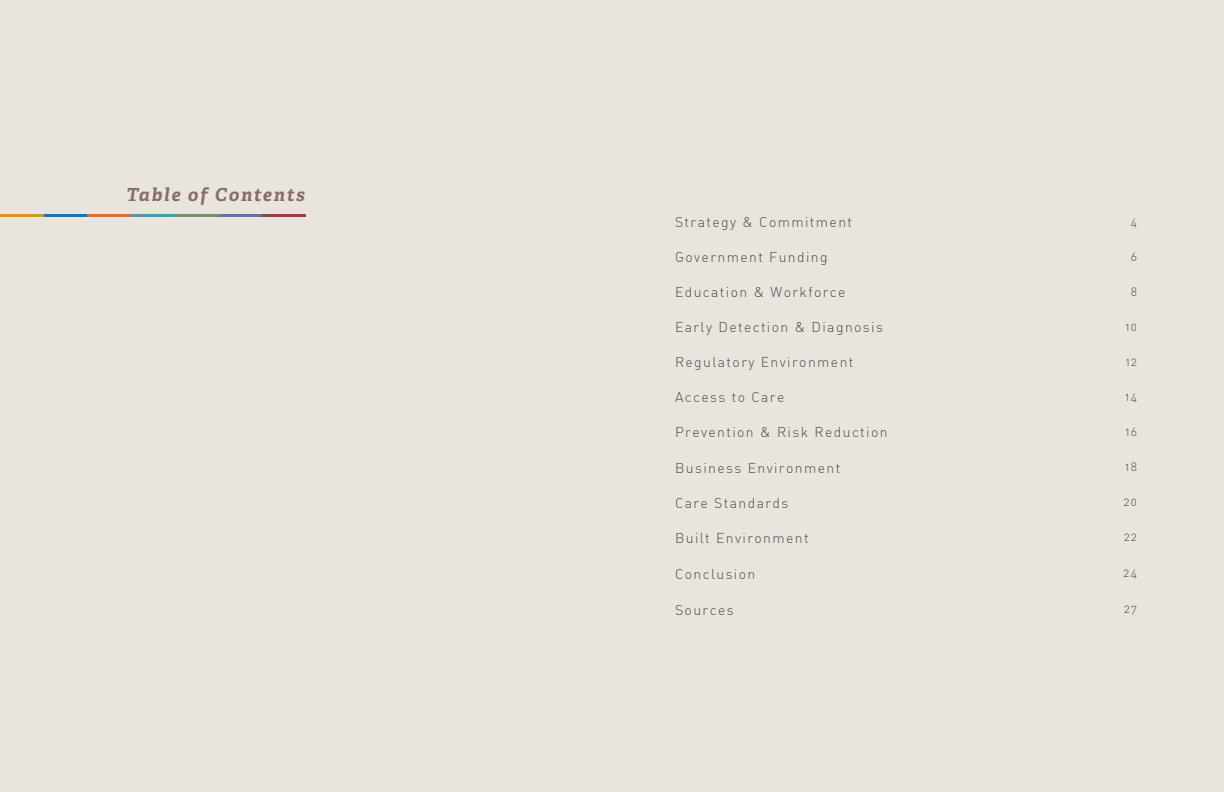
<style>
.page{position:relative;width:1224px;height:792px;background:#fff}
.page>*{position:absolute;margin:0;border:0;box-sizing:border-box;transform-origin:0 0}
.t1{font:italic 700 18px "Adelle PE";letter-spacing:.1em;color:#634546}
.t2{font:300 14px "DIN Alternate";letter-spacing:.1em;color:#4a4f4c}
.t3{font:300 12px "DIN Alternate";letter-spacing:.1em;color:#4a4f4c}
</style>
<div class="page">
<div style="left:0;top:0;width:612px;height:792px;background:#eae4de"></div>
<div style="left:612px;top:0;width:612px;height:792px;background:#eae4de"></div>
<hr style="left:219px;top:214px;width:43px;height:3px;background:#687399">
<hr style="left:262px;top:214px;width:44px;height:3px;background:#8c4445">
<hr style="left:175px;top:214px;width:44px;height:3px;background:#74926b">
<hr style="left:131px;top:214px;width:44px;height:3px;background:#5496a6">
<hr style="left:88px;top:214px;width:43px;height:3px;background:#ce7549">
<hr style="left:44px;top:214px;width:43px;height:3px;background:#2173a6">
<hr style="left:0;top:214px;width:44px;height:3px;background:#ce9829">
<p class="t1" style="left:126px;top:181px;width:180px">Table of Contents</p>
<p class="t2" style="left:675px;top:214px;width:179px">Strategy &amp; Commitment</p>
<p class="t2" style="left:675px;top:249px;width:154px">Government Funding</p>
<p class="t2" style="left:675px;top:284px;width:172px">Education &amp; Workforce</p>
<p class="t2" style="left:675px;top:319px;width:210px">Early Detection &amp; Diagnosis</p>
<p class="t2" style="left:675px;top:354px;width:180px">Regulatory Environment</p>
<p class="t2" style="left:675px;top:389px;width:111px">Access to Care</p>
<p class="t2" style="left:675px;top:424px;width:214px">Prevention &amp; Risk Reduction</p>
<p class="t2" style="left:675px;top:459px;width:167px">Business Environment</p>
<p class="t2" style="left:675px;top:494px;width:115px">Care Standards</p>
<p class="t2" style="left:675px;top:529px;width:135px">Built Environment</p>
<p class="t2" style="left:675px;top:565px;width:82px">Conclusion</p>
<p class="t2" style="left:675px;top:601px;width:60px">Sources</p>
<p class="t3" style="left:1131px;top:214px;width:8px">4</p>
<p class="t3" style="left:1131px;top:249px;width:8px">6</p>
<p class="t3" style="left:1131px;top:285px;width:8px">8</p>
<p class="t3" style="left:1125px;top:319px;width:13px">10</p>
<p class="t3" style="left:1126px;top:354px;width:13px">12</p>
<p class="t3" style="left:1125px;top:389px;width:13px">14</p>
<p class="t3" style="left:1125px;top:424px;width:13px">16</p>
<p class="t3" style="left:1125px;top:460px;width:13px">18</p>
<p class="t3" style="left:1124px;top:495px;width:15px">20</p>
<p class="t3" style="left:1124px;top:530px;width:14px">22</p>
<p class="t3" style="left:1124px;top:566px;width:15px">24</p>
<p class="t3" style="left:1124px;top:602px;width:14px">27</p>
</div>
